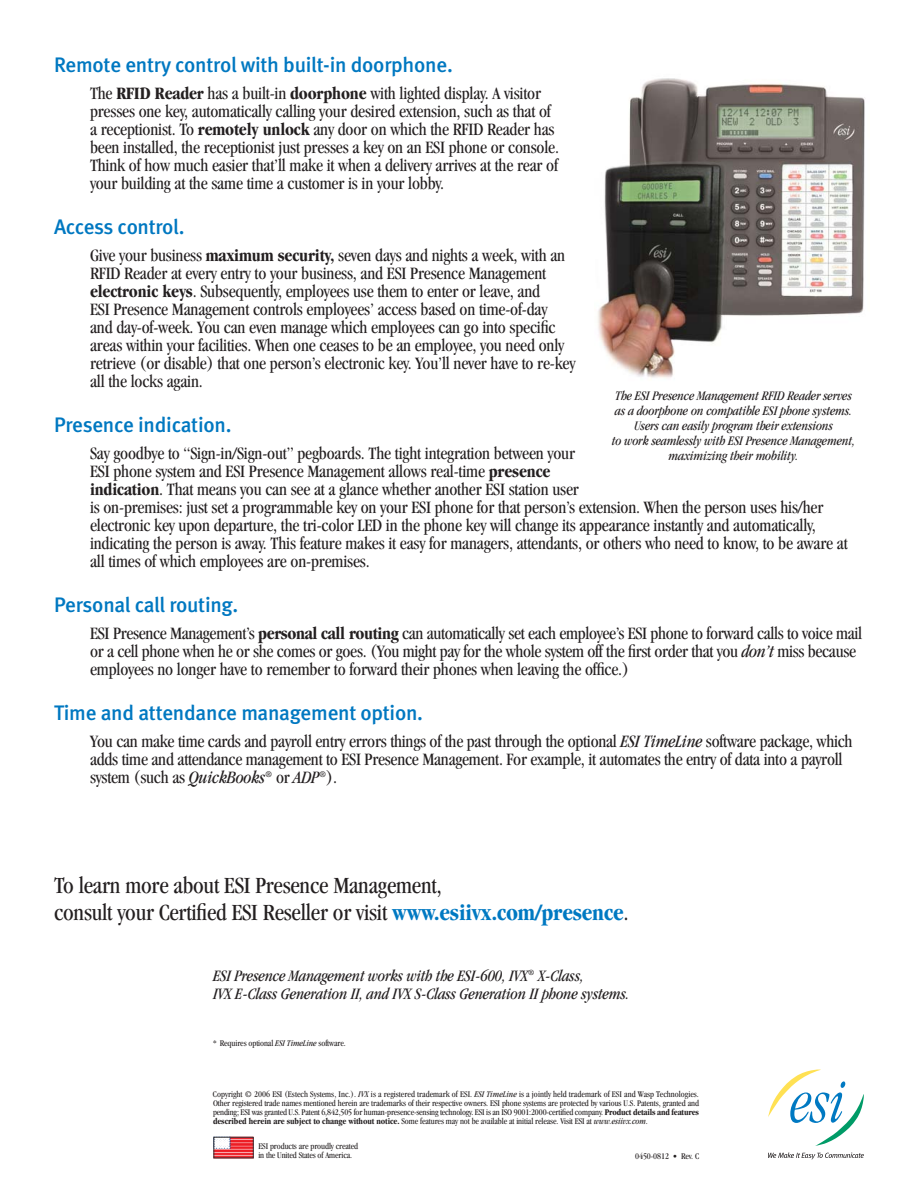
<style>
.page{position:relative;width:918px;height:1188px;background:#fff}
.page>*{position:absolute;margin:0;border:0;box-sizing:border-box;transform-origin:0 0}
.t1{font:condensed 24px/27px "Garamond";letter-spacing:-.01em;color:#231f20}
.t2{font:21px "Meta Medium LF";letter-spacing:-.01em;color:#0078c1}
.t3{font:condensed 18px/18px "Garamond";letter-spacing:-.01em;color:#231f20}
.t4{font:italic condensed 16.5px/18px "Garamond";letter-spacing:-.01em;color:#231f20}
.t5{font:italic condensed 13.5px/15px "Garamond";letter-spacing:-.01em;color:#231f20;text-align:center}
.t6{font:condensed 9px/9px "Garamond";letter-spacing:-.01em;color:#231f20;text-align:justify}
.s1{font-weight:700}
.s2{font-style:italic}
.s3{font-weight:700;color:#0079c2}
</style>
<div class="page">
<img style="left:597px;top:78px;width:268px;height:300px">
<svg style="left:768px;top:1070px;width:96px;height:76px"></svg>
<svg style="left:768px;top:1152px;width:96px;height:7px"></svg>
<svg style="left:213px;top:1136px;width:41px;height:23px"></svg>
<svg style="left:216px;top:1148px;width:35px;height:8px"></svg>
<hr style="left:214px;top:1150px;width:39px;height:2px;background:#ed1c24">
<div style="left:214px;top:1153px;width:39px;height:2px;background:#ed1c24;border:1px solid #ed1c24"></div>
<svg style="left:216px;top:1139px;width:35px;height:9px"></svg>
<div style="left:214px;top:1137px;width:39px;height:21px;border:1px solid #363639"></div>
<p class="t2" style="left:54px;top:57px;width:400px">Remote entry control with built-in doorphone.</p>
<p class="t3" style="left:90px;top:86px;width:471px">The <span class="s1">RFID Reader</span> has a built-in <span class="s1">doorphone</span> with lighted display. A visitor presses one key, automatically calling your desired extension, such as that of a receptionist. To <span class="s1">remotely unlock</span> any door on which the RFID Reader has been installed, the receptionist just presses a key on an ESI phone or console.<br>Think of how much easier that’ll make it when a delivery arrives at the rear of your building at the same time a customer is in your lobby.</p>
<p class="t2" style="left:54px;top:219px;width:132px">Access control.</p>
<p class="t3" style="left:90px;top:248px;width:487px">Give your business <span class="s1">maximum security,</span> seven days and nights a week, with an RFID Reader at every entry to your business, and ESI Presence Management <span class="s1">electronic keys</span>. Subsequently, employees use them to enter or leave, and<br>ESI Presence Management controls employees’ access based on time-of-day<br>and day-of-week. You can even manage which employees can go into specific areas within your facilities. When one ceases to be an employee, you need only retrieve (or disable) that one person’s electronic key. You’ll never have to re-key all the locks again.</p>
<p class="t2" style="left:54px;top:417px;width:179px">Presence indication.</p>
<p class="t3" style="left:90px;top:446px;width:759px">Say goodbye to “Sign-in/Sign-out” pegboards. The tight integration between your<br>ESI phone system and ESI Presence Management allows real-time <span class="s1">presence<br>indication</span>. That means you can see at a glance whether another ESI station user<br>is on-premises: just set a programmable key on your ESI phone for that person’s extension. When the person uses his/her electronic key upon departure, the tri-color LED in the phone key will change its appearance instantly and automatically, indicating the person is away. This feature makes it easy for managers, attendants, or others who need to know, to be aware at all times of which employees are on-premises.</p>
<p class="t2" style="left:54px;top:597px;width:186px">Personal call routing.</p>
<p class="t3" style="left:90px;top:626px;width:774px">ESI Presence Management’s <span class="s1">personal call routing</span> can automatically set each employee’s ESI phone to forward calls to voice mail or a cell phone when he or she comes or goes. (You might pay for the whole system off the first order that you <span class="s2">don’t</span> miss because employees no longer have to remember to forward their phones when leaving the office.)</p>
<p class="t2" style="left:54px;top:705px;width:371px">Time and attendance management option.</p>
<p class="t3" style="left:90px;top:734px;width:764px">You can make time cards and payroll entry errors things of the past through the optional <span class="s2">ESI TimeLine</span> software package, which adds time and attendance management to ESI Presence Management. For example, it automates the entry of data into a payroll system (such as <span class="s2">QuickBooks</span><sup>®</sup> or <span class="s2">ADP</span><sup>®</sup>).</p>
<p class="t5" style="left:612px;top:389px;width:245px">The ESI Presence Management RFID Reader serves as a doorphone on compatible ESI phone systems.<br>Users can easily program their extensions<br>to work seamlessly with ESI Presence Management, maximizing their mobility.</p>
<h1 class="t1" style="left:54px;top:874px;width:576px">To learn more about ESI Presence Management,<br>consult your Certified ESI Reseller or visit <span class="s3">www.esiivx.com/presence</span>.</h1>
<p class="t4" style="left:213px;top:968px;width:418px">ESI Presence Management works with the ESI-600, IVX<sup>®</sup> X-Class,<br>IVX E-Class Generation II, and IVX S-Class Generation II phone systems.</p>
<p class="t6" style="left:213px;top:1039px;width:134px">* Requires optional <span class="s2">ESI TimeLine</span> software.</p>
<p class="t6" style="left:213px;top:1090px;width:488px">Copyright © 2006 ESI (Estech Systems, Inc.). <span class="s2">IVX</span> is a registered trademark of ESI. <span class="s2">ESI TimeLine</span> is a jointly held trademark of ESI and Wasp Technologies.<br>Other registered trade names mentioned herein are trademarks of their respective owners. ESI phone systems are protected by various U.S. Patents, granted and pending; ESI was granted U.S. Patent 6,842,505 for human-presence-sensing technology. ESI is an ISO 9001:2000-certified company. <span class="s1">Product details and features described herein are subject to change without notice.</span> Some features may not be available at initial release. Visit ESI at <span class="s2">www.esiivx.com</span>.</p>
<p class="t6" style="left:258px;top:1142px;width:101px">ESI products are proudly created in the United States of America.</p>
<p class="t6" style="left:635px;top:1152px;width:65px">0450-0812 • Rev. C</p>
</div>
